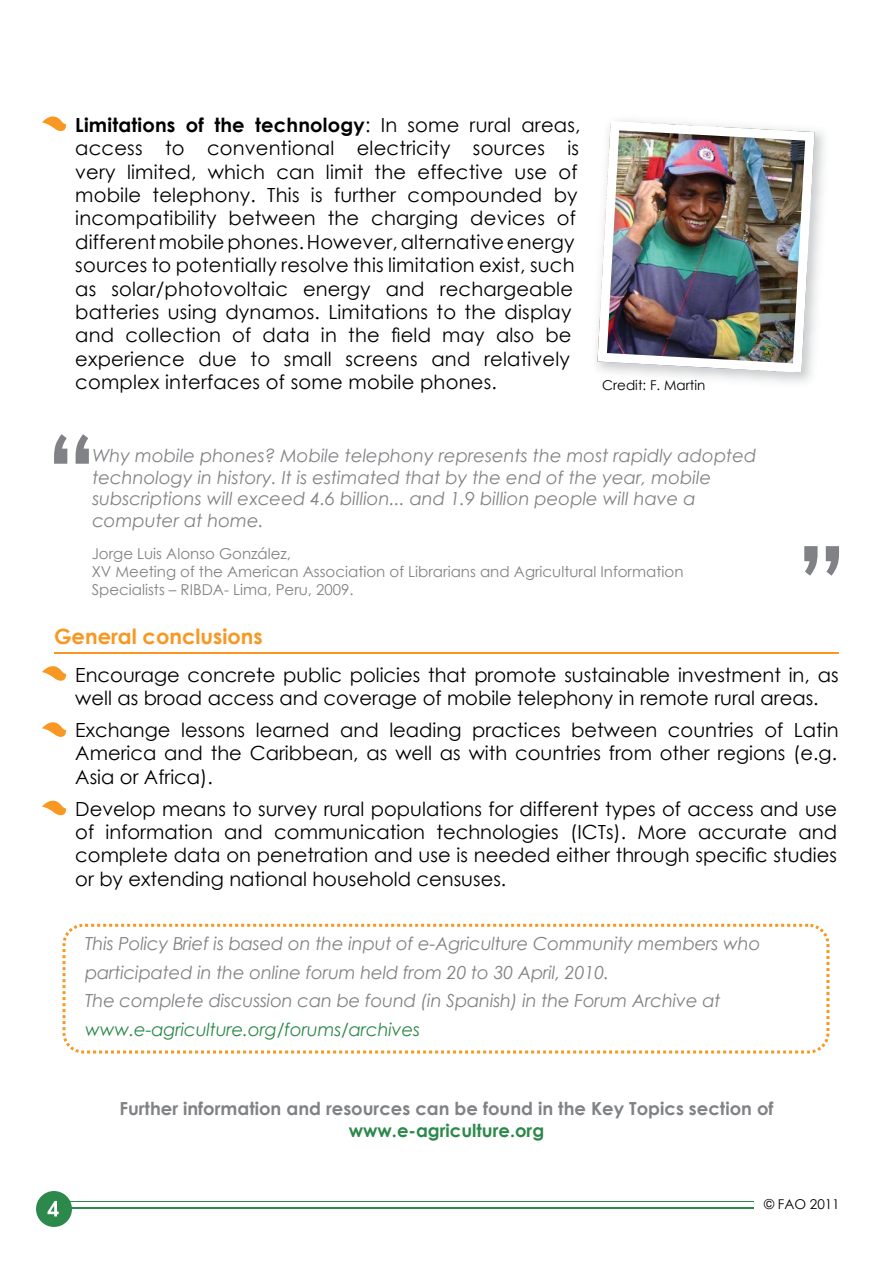
<style>
.page{position:relative;width:893px;height:1263px;background:#fff}
.page>*{position:absolute;margin:0;border:0;box-sizing:border-box;transform-origin:0 0}
.t1{font:700 21px "Century Gothic";color:#f89721}
.t2{font:19.5px/23.4px "Century Gothic";letter-spacing:.01em;color:#000}
.t3{font:italic 18px/21.6px "Century Gothic";color:#808285}
.t4{font:700 18px "Century Gothic";color:#808285}
.t5{font:italic 18px "Century Gothic";letter-spacing:-.01em;color:#2d894b}
.t6{font:700 18px "Century Gothic";color:#2d894b}
.t7{font:15px/18px "Century Gothic";color:#808285}
.t8{font:13.5px "Century Gothic";color:#000}
.s1{font-weight:700}
</style>
<div class="page">
<hr style="left:54px;top:1201px;width:700px;height:1px;background:#2d894b">
<hr style="left:54px;top:1207px;width:700px;height:2px;background:#2d894b">
<div style="left:36px;top:1191px;width:36px;height:36px;background:#2d894b;border-radius:50%"></div>
<svg style="left:48px;top:1201px;width:11px;height:15px"></svg>
<svg style="left:63px;top:924px;width:766px;height:129px"></svg>
<svg style="left:54px;top:434px;width:35px;height:30px"></svg>
<svg style="left:804px;top:546px;width:35px;height:30px"></svg>
<svg style="left:42px;top:666px;width:25px;height:15px"></svg>
<svg style="left:42px;top:116px;width:25px;height:15px"></svg>
<svg style="left:42px;top:722px;width:25px;height:15px"></svg>
<svg style="left:42px;top:800px;width:25px;height:16px"></svg>
<hr style="left:54px;top:652px;width:785px;height:1px;background:#f89721">
<img style="left:597px;top:121px;width:218px;height:252px">
<p class="t2" style="left:75px;top:113px;width:507px"><span class="s1">Limitations of the technology</span>: In some rural areas, access to conventional electricity sources is very limited, which can limit the effective use of mobile telephony. This is further compounded by incompatibility between the charging devices of different mobile phones. However, alternative energy sources to potentially resolve this limitation exist, such as solar/photovoltaic energy and rechargeable batteries using dynamos. Limitations to the display and collection of data in the field may also be experience due to small screens and relatively complex interfaces of some mobile phones.</p>
<p class="t8" style="left:602px;top:376px;width:105px">Credit: F. Martin</p>
<p class="t3" style="left:92px;top:445px;width:666px">Why mobile phones? Mobile telephony represents the most rapidly adopted technology in history. It is estimated that by the end of the year, mobile subscriptions will exceed 4.6 billion... and 1.9 billion people will have a computer at home.</p>
<p class="t7" style="left:92px;top:544px;width:593px">Jorge Luis Alonso González,<br>XV Meeting of the American Association of Librarians and Agricultural Information<br>Specialists – RIBDA- Lima, Peru, 2009.</p>
<p class="t1" style="left:54px;top:620px;width:210px">General conclusions</p>
<p class="t2" style="left:75px;top:662px;width:765px">Encourage concrete public policies that promote sustainable investment in, as well as broad access and coverage of mobile telephony in remote rural areas.</p>
<p class="t2" style="left:75px;top:718px;width:765px;text-align:justify">Exchange lessons learned and leading practices between countries of Latin America and the Caribbean, as well as with countries from other regions (e.g.<br>Asia or Africa).</p>
<p class="t2" style="left:75px;top:796px;width:763px;text-align:justify">Develop means to survey rural populations for different types of access and use of information and communication technologies (ICTs). More accurate and complete data on penetration and use is needed either through specific studies or by extending national household censuses.</p>
<p class="t3" style="left:85px;top:929px;width:677px;line-height:28.5px">This Policy Brief is based on the input of e-Agriculture Community members who participated in the online forum held from 20 to 30 April, 2010.<br>The complete discussion can be found (in Spanish) in the Forum Archive at</p>
<p class="t5" style="left:85px;top:1016px;width:337px">www.e-agriculture.org/forums/archives</p>
<p class="t4" style="left:119px;top:1095px;width:656px">Further information and resources can be found in the Key Topics section of</p>
<p class="t6" style="left:349px;top:1116px;width:197px">www.e-agriculture.org</p>
<p class="t8" style="left:764px;top:1195px;width:77px">© FAO 2011</p>
</div>
